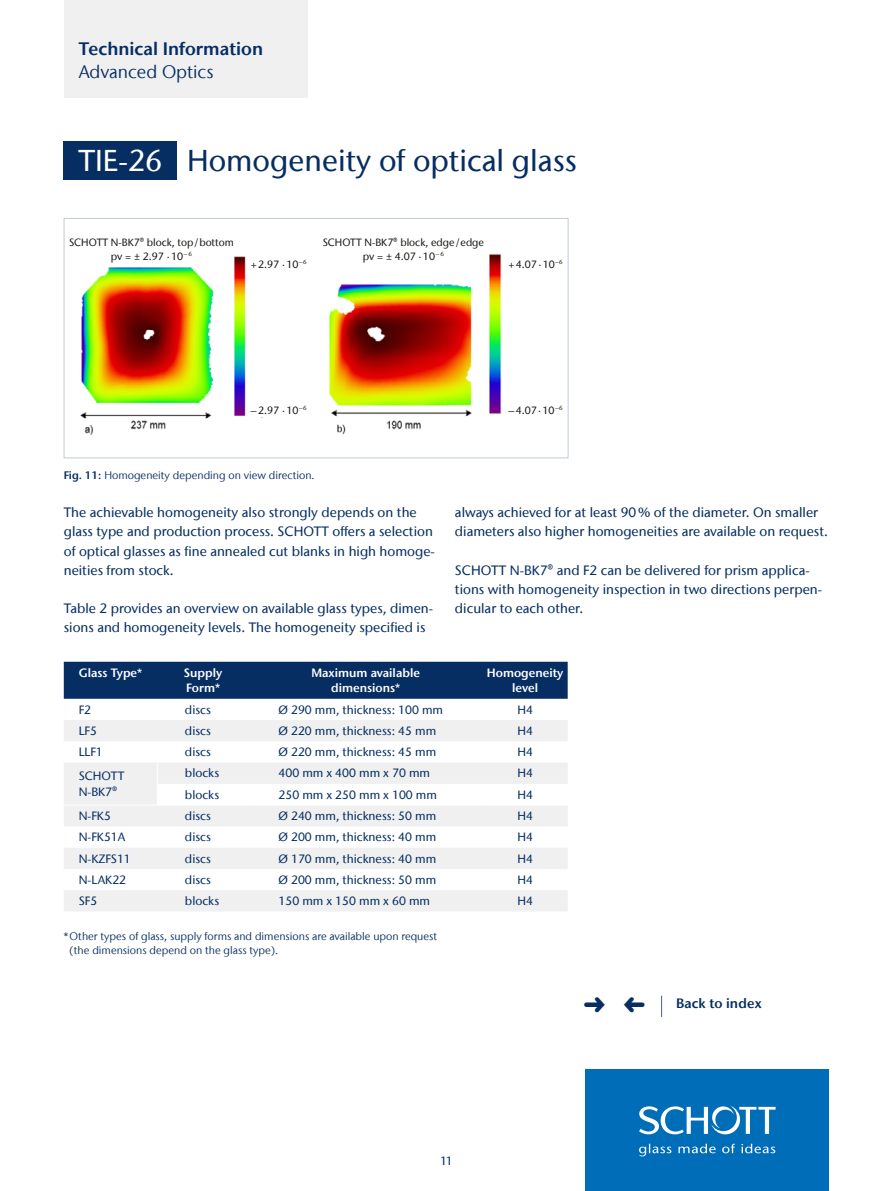
<style>
.page{position:relative;width:893px;height:1191px;background:#fff}
.page>*{position:absolute;margin:0;border:0;box-sizing:border-box;transform-origin:0 0}
.t1{font:500 30px "Stone Sans IIITC Com";color:#062e62}
.t2{font:600 18px "Stone Sans IIITC Com";color:#062e62}
.t3{font:18px "Stone Sans IIITC Com";color:#062e62}
.t4{font:500 13.5px/19.2px "Stone Sans IIITC Com";color:#062e62}
.t5{font:600 13.5px "Stone Sans IIITC Com";letter-spacing:.01em;color:#062e62}
.t6{font:500 12px/15.8px "Stone Sans IIITC Com";color:#062e62}
.t7{font:600 12px/15.8px "Stone Sans IIITC Com";color:#fff;text-align:center}
.t8{font:10.8px/14.2px "Stone Sans IIITC Com";color:#062e62}
.t9{font:500 10.5px/13.5px "Stone Sans IIITC Com";color:#1a1a18;text-align:center}
.s1{color:#fff}
.s2{font-weight:600}
</style>
<div class="page">
<div style="left:64px;top:0;width:244px;height:98px;background:#f0f0f0"></div>
<div style="left:585px;top:1069px;width:244px;height:122px;background:#006db8"></div>
<svg style="left:639px;top:1105px;width:137px;height:51px"></svg>
<div style="left:64px;top:142px;width:113px;height:38px;background:#062e62"></div>
<svg style="left:661px;top:995px;width:1px;height:22px"></svg>
<img style="left:80px;top:254px;width:422px;height:182px">
<div style="left:64px;top:218px;width:504px;height:240px;border:1px solid #c1cbd8"></div>
<div style="left:69px;top:231px;width:165px;height:36px;background:#fff"></div>
<div style="left:318px;top:231px;width:170px;height:36px;background:#fff"></div>
<div style="left:248px;top:249px;width:61px;height:27px;background:#fff"></div>
<div style="left:248px;top:399px;width:61px;height:18px;background:#fff"></div>
<div style="left:64px;top:662px;width:504px;height:37px;background:#062e62"></div>
<svg style="left:64px;top:720px;width:504px;height:191px;fill:#f0f0f0"></svg>
<svg style="left:157px;top:762px;width:1px;height:42px"></svg>
<hr style="left:64px;top:804px;width:93px;height:1px;background:#fff">
<hr style="left:157px;top:804px;width:92px;height:1px;background:#fff">
<hr style="left:249px;top:804px;width:234px;height:1px;background:#fff">
<hr style="left:483px;top:804px;width:85px;height:1px;background:#fff">
<h2 class="t2" style="left:79px;top:38px;width:186px">Technical Information</h2>
<h2 class="t3" style="left:79px;top:60px;width:136px">Advanced Optics</h2>
<h1 class="t1" style="left:78px;top:142px;width:500px"><span class="s1">TIE-26</span> Homogeneity of optical glass</h1>
<p class="t9" style="left:69px;top:235px;width:166px">SCHOTT N-BK7® block, top/bottom pv = ± 2.97 ∙10<sup>–</sup> <sup>6</sup></p>
<p class="t9" style="left:323px;top:235px;width:163px">SCHOTT N-BK7® block, edge/edge pv = ± 4.07 ∙10<sup>–</sup> <sup>6</sup></p>
<p class="t9" style="left:251px;top:257px;width:57px">+2.97 ∙10<sup>–6</sup></p>
<p class="t9" style="left:508px;top:257px;width:56px">+4.07 ∙10<sup>–6</sup></p>
<p class="t9" style="left:251px;top:403px;width:57px">–2.97 ∙10<sup>–6</sup></p>
<p class="t9" style="left:508px;top:403px;width:56px">–4.07 ∙10<sup>–6</sup></p>
<p class="t8" style="left:64px;top:468px;width:252px"><span class="s2">Fig. 11:</span> Homogeneity depending on view direction.</p>
<p class="t4" style="left:64px;top:503px;width:373px">The achievable homogeneity also strongly depends on the glass type and production process. SCHOTT offers a selection of optical glasses as fine annealed cut blanks in high homoge&shy;neities from stock.</p>
<p class="t4" style="left:64px;top:599px;width:371px">Table 2 provides an overview on available glass types, dimen&shy;sions and homogeneity levels. The homogeneity specified is</p>
<p class="t4" style="left:455px;top:503px;width:375px">always achieved for at least 90% of the diameter. On smaller diameters also higher homogeneities are available on request.</p>
<p class="t4" style="left:455px;top:560px;width:369px">SCHOTT N-BK7® and F2 can be delivered for prism applica&shy;tions with homogeneity inspection in two directions perpen&shy;dicular to each other.</p>
<p class="t7" style="left:79px;top:664px;width:65px">Glass Type*</p>
<p class="t7" style="left:184px;top:664px;width:40px;text-align:left">Supply<br>Form*</p>
<p class="t7" style="left:311px;top:664px;width:110px">Maximum available dimensions*</p>
<p class="t7" style="left:487px;top:664px;width:78px">Homogeneity level</p>
<p class="t6" style="left:79px;top:701px;width:14px">F2</p>
<p class="t6" style="left:185px;top:701px;width:27px">discs</p>
<p class="t6" style="left:278px;top:701px;width:166px">Ø 290 mm, thickness: 100 mm</p>
<p class="t6" style="left:517px;top:701px;width:17px">H4</p>
<p class="t6" style="left:79px;top:722px;width:20px">LF5</p>
<p class="t6" style="left:185px;top:722px;width:27px">discs</p>
<p class="t6" style="left:278px;top:722px;width:159px">Ø 220 mm, thickness: 45 mm</p>
<p class="t6" style="left:517px;top:722px;width:17px">H4</p>
<p class="t6" style="left:79px;top:744px;width:26px">LLF1</p>
<p class="t6" style="left:185px;top:744px;width:27px">discs</p>
<p class="t6" style="left:278px;top:744px;width:159px">Ø 220 mm, thickness: 45 mm</p>
<p class="t6" style="left:517px;top:744px;width:17px">H4</p>
<p class="t6" style="left:79px;top:768px;width:47px">SCHOTT<br>N-BK7®</p>
<p class="t6" style="left:185px;top:765px;width:36px">blocks</p>
<p class="t6" style="left:278px;top:765px;width:153px">400 mm x 400 mm x 70 mm</p>
<p class="t6" style="left:517px;top:765px;width:17px">H4</p>
<p class="t6" style="left:185px;top:786px;width:36px">blocks</p>
<p class="t6" style="left:278px;top:786px;width:160px">250 mm x 250 mm x 100 mm</p>
<p class="t6" style="left:517px;top:786px;width:17px">H4</p>
<p class="t6" style="left:79px;top:808px;width:34px">N-FK5</p>
<p class="t6" style="left:185px;top:808px;width:27px">discs</p>
<p class="t6" style="left:278px;top:808px;width:159px">Ø 240 mm, thickness: 50 mm</p>
<p class="t6" style="left:517px;top:808px;width:17px">H4</p>
<p class="t6" style="left:79px;top:829px;width:48px">N-FK51A</p>
<p class="t6" style="left:185px;top:829px;width:27px">discs</p>
<p class="t6" style="left:278px;top:829px;width:159px">Ø 200 mm, thickness: 40 mm</p>
<p class="t6" style="left:517px;top:829px;width:17px">H4</p>
<p class="t6" style="left:79px;top:850px;width:54px">N-KZFS11</p>
<p class="t6" style="left:185px;top:850px;width:27px">discs</p>
<p class="t6" style="left:278px;top:850px;width:159px">Ø 170 mm, thickness: 40 mm</p>
<p class="t6" style="left:517px;top:850px;width:17px">H4</p>
<p class="t6" style="left:79px;top:871px;width:49px">N-LAK22</p>
<p class="t6" style="left:185px;top:871px;width:27px">discs</p>
<p class="t6" style="left:278px;top:871px;width:159px">Ø 200 mm, thickness: 50 mm</p>
<p class="t6" style="left:517px;top:871px;width:17px">H4</p>
<p class="t6" style="left:79px;top:893px;width:20px">SF5</p>
<p class="t6" style="left:185px;top:893px;width:36px">blocks</p>
<p class="t6" style="left:278px;top:893px;width:153px">150 mm x 150 mm x 60 mm</p>
<p class="t6" style="left:517px;top:893px;width:17px">H4</p>
<p class="t8" style="left:70px;top:928px;width:369px;text-indent:-6px">* Other types of glass, supply forms and dimensions are available upon request (the dimensions depend on the glass type).</p>
<p class="t6" style="left:440px;top:1153px;width:14px">11</p>
<p class="t5" style="left:676px;top:995px;width:87px">Back to index</p>
</div>
